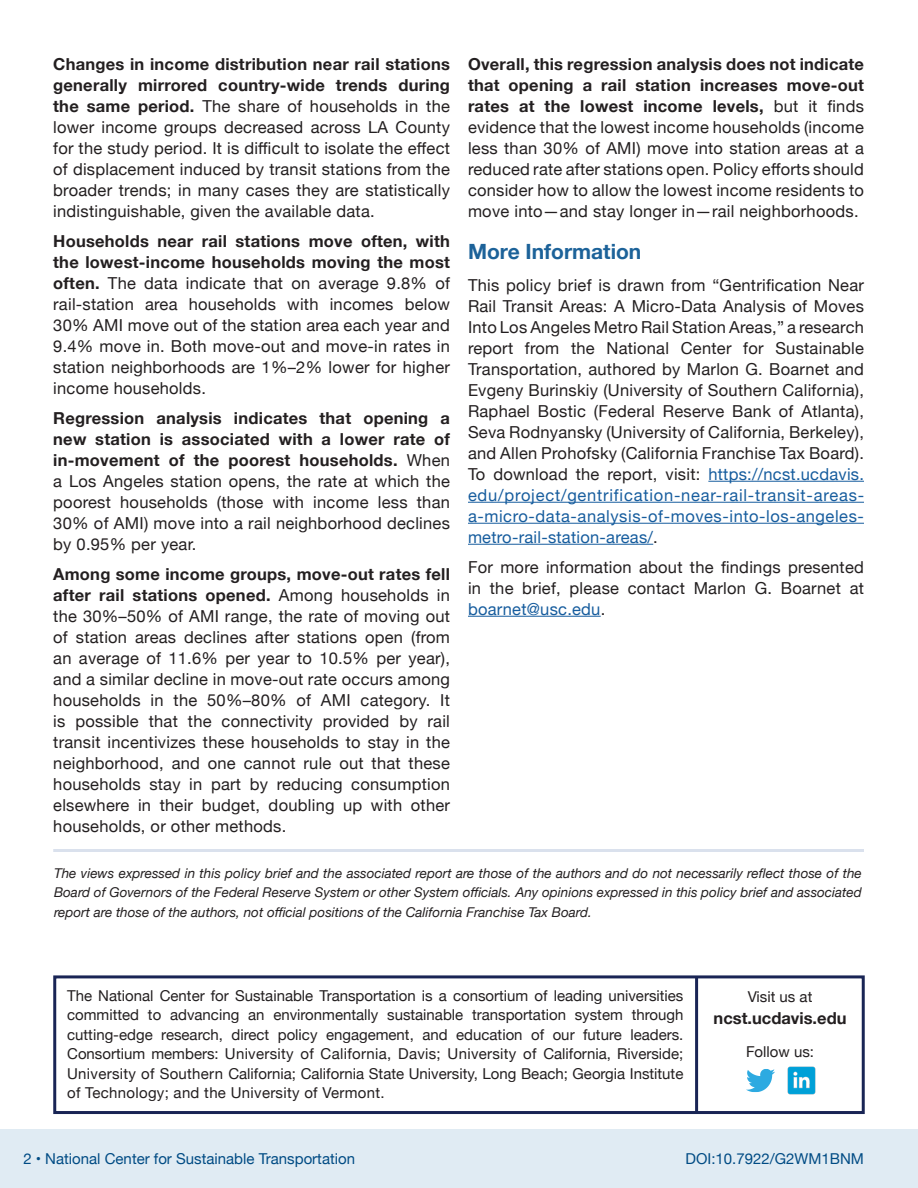
<style>
.page{position:relative;width:918px;height:1188px;background:#fff}
.page>*{position:absolute;margin:0;border:0;box-sizing:border-box;transform-origin:0 0}
.t1{font:700 21px "Helvetica Neue";color:#1c6299}
.t2{font:16.5px/21px "Helvetica Neue";letter-spacing:.015em;color:#231f20;text-align:justify}
.t3{font:700 16.5px "Helvetica Neue";color:#231f20}
.t4{font:15px/19.5px "Helvetica Neue";letter-spacing:.02em;color:#231f20;text-align:justify}
.t5{font:15px "Helvetica Neue";color:#004b84}
.t6{font:15px "Helvetica Neue";color:#231f20}
.t7{font:italic 13.5px/19.5px "Helvetica Neue";color:#231f20;text-align:justify}
.s1{font-weight:700}
.s2{color:#175d9e}
</style>
<div class="page">
<hr style="left:53px;top:849px;width:811px;height:3px;background:#dae1ed">
<hr style="left:708px;top:481px;width:156px;height:1px;background:#175d9e">
<hr style="left:468px;top:502px;width:396px;height:1px;background:#175d9e">
<hr style="left:468px;top:523px;width:396px;height:1px;background:#175d9e">
<hr style="left:468px;top:544px;width:185px;height:1px;background:#175d9e">
<hr style="left:468px;top:616px;width:133px;height:1px;background:#175d9e">
<div style="left:53px;top:975px;width:812px;height:139px;border:3px solid #192555"></div>
<img style="left:787px;top:1066px;width:29px;height:29px">
<img style="left:746px;top:1069px;width:29px;height:24px">
<hr style="left:695px;top:977px;width:3px;height:136px;background:#192555">
<div style="left:0;top:1129px;width:918px;height:59px;background:#e0ebf3"></div>
<p class="t2" style="left:53px;top:55px;width:398px"><span class="s1">Changes in income distribution near rail stations generally mirrored country-wide trends during the same period.</span> The share of households in the lower income groups decreased across LA County for the study period. It is difficult to isolate the effect of displacement induced by transit stations from the broader trends; in many cases they are statistically indistinguishable, given the available data.</p>
<p class="t2" style="left:53px;top:232px;width:398px"><span class="s1">Households near rail stations move often, with the lowest-income households moving the most often.</span> The data indicate that on average 9.8% of rail-station area households with incomes below 30% AMI move out of the station area each year and 9.4% move in. Both move-out and move-in rates in station neighborhoods are 1%–2% lower for higher income households.</p>
<p class="t2" style="left:53px;top:409px;width:398px"><span class="s1">Regression analysis indicates that opening a new station is associated with a lower rate of in-movement of the poorest households.</span> When a Los Angeles station opens, the rate at which the poorest households (those with income less than 30% of AMI) move into a rail neighborhood declines by 0.95% per year.</p>
<p class="t2" style="left:53px;top:565px;width:398px"><span class="s1">Among some income groups, move-out rates fell after rail stations opened.</span> Among households in the 30%–50% of AMI range, the rate of moving out of station areas declines after stations open (from an average of 11.6% per year to 10.5% per year), and a similar decline in move-out rate occurs among households in the 50%–80% of AMI category. It is possible that the connectivity provided by rail transit incentivizes these households to stay in the neighborhood, and one cannot rule out that these households stay in part by reducing consumption elsewhere in their budget, doubling up with other households, or other methods.</p>
<p class="t2" style="left:468px;top:55px;width:398px"><span class="s1">Overall, this regression analysis does not indicate that opening a rail station increases move-out rates at the lowest income levels,</span> but it finds evidence that the lowest income households (income less than 30% of AMI) move into station areas at a reduced rate after stations open. Policy efforts should consider how to allow the lowest income residents to move into—and stay longer in—rail neighborhoods.</p>
<p class="t1" style="left:468px;top:235px;width:175px">More Information</p>
<p class="t2" style="left:468px;top:275px;width:398px">This policy brief is drawn from “Gentrification Near Rail Transit Areas: A Micro-Data Analysis of Moves Into Los Angeles Metro Rail Station Areas,” a research report from the National Center for Sustainable Transportation, authored by Marlon G. Boarnet and Evgeny Burinskiy (University of Southern California), Raphael Bostic (Federal Reserve Bank of Atlanta), Seva Rodnyansky (University of California, Berkeley), and Allen Prohofsky (California Franchise Tax Board).<br>To download the report, visit: <span class="s2">https://ncst.ucdavis. edu/project/gentrification-near-rail-transit-areas&shy;a-micro-data-analysis-of-moves-into-los-angeles&shy;metro-rail-station-areas/</span>.</p>
<p class="t2" style="left:468px;top:557px;width:398px">For more information about the findings presented in the brief, please contact Marlon G. Boarnet at <span class="s2">boarnet@usc.edu</span>.</p>
<p class="t7" style="left:54px;top:864px;width:809px">The views expressed in this policy brief and the associated report are those of the authors and do not necessarily reflect those of the Board of Governors of the Federal Reserve System or other System officials. Any opinions expressed in this policy brief and associated report are those of the authors, not official positions of the California Franchise Tax Board.</p>
<p class="t4" style="left:67px;top:987px;width:618px">The National Center for Sustainable Transportation is a consortium of leading universities committed to advancing an environmentally sustainable transportation system through cutting-edge research, direct policy engagement, and education of our future leaders.<br>Consortium members: University of California, Davis; University of California, Riverside; University of Southern California; California State University, Long Beach; Georgia Institute of Technology; and the University of Vermont.</p>
<p class="t6" style="left:748px;top:986px;width:66px">Visit us at</p>
<p class="t3" style="left:714px;top:1005px;width:134px">ncst.ucdavis.edu</p>
<p class="t6" style="left:746px;top:1041px;width:70px">Follow us:</p>
<p class="t5" style="left:23px;top:1148px;width:333px">2 • National Center for Sustainable Transportation</p>
<p class="t5" style="left:686px;top:1148px;width:180px">DOI:10.7922/G2WM1BNM</p>
</div>
